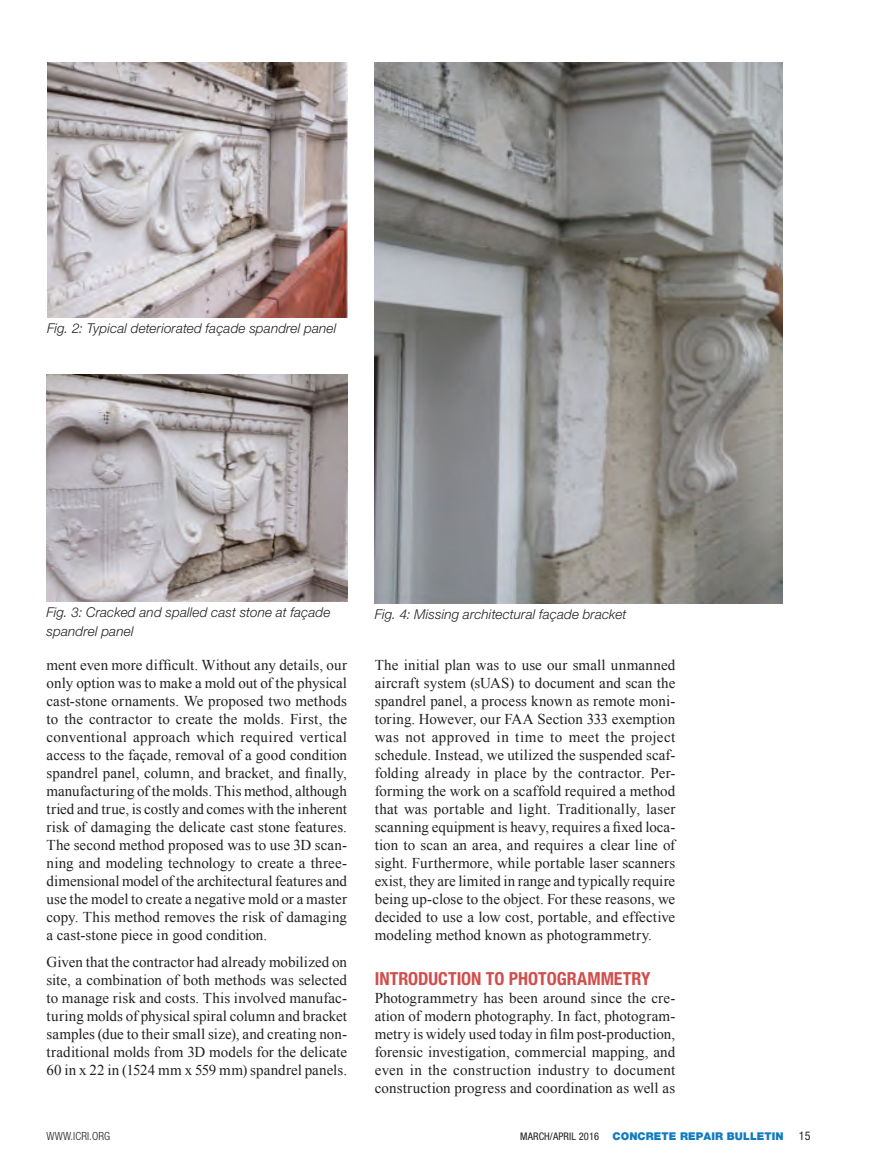
<style>
.page{position:relative;width:878px;height:1175px;background:#fff}
.page>*{position:absolute;margin:0;border:0;box-sizing:border-box;transform-origin:0 0}
.Body_text{font:700 condensed 18px "Helvetica Neue LT Std";color:#d24e4d}
.Body_text-2{font:15px/18px "Times New Roman";letter-spacing:.005em;color:#231f20;text-align:justify}
.Body_text-3{font:italic 300 13.5px/19.5px "Helvetica Neue LT Std";letter-spacing:.01em;color:#231f20}
.t1{font:condensed 12px "Helvetica Neue LT Std";color:#231f20}
.t2{font:300 condensed 11.25px "Helvetica Neue LT Std";letter-spacing:.01em;color:#231f20}
.t3{font:900 10.8px "Helvetica Neue LT Std";letter-spacing:.01em;color:#107bc1}
.s1{font-weight:400;font-stretch:condensed;font-size:10.5px;color:#231f20}
</style>
<div class="page">
<img style="left:375px;top:62px;width:407px;height:541px">
<img style="left:47px;top:62px;width:300px;height:256px">
<img style="left:46px;top:374px;width:301px;height:227px">
<p class="Body_text-3" style="left:47px;top:318px;width:291px">Fig. 2: Typical deteriorated façade spandrel panel</p>
<p class="Body_text-3" style="left:46px;top:602px;width:285px">Fig. 3: Cracked and spalled cast stone at façade spandrel panel</p>
<p class="Body_text-2" style="left:46px;top:656px;width:302px">ment even more difficult. Without any details, our only option was to make a mold out of the physical cast-stone ornaments. We proposed two methods to the contractor to create the molds. First, the conventional approach which required vertical access to the façade, removal of a good condition spandrel panel, column, and bracket, and finally, manufacturing of the molds. This method, although tried and true, is costly and comes with the inherent risk of damaging the delicate cast stone features.<br>The second method proposed was to use 3D scan&shy;ning and modeling technology to create a three&shy;dimensional model of the architectural features and use the model to create a negative mold or a master copy. This method removes the risk of damaging a cast-stone piece in good condition.</p>
<p class="Body_text-2" style="left:46px;top:953px;width:302px">Given that the contractor had already mobilized on site, a combination of both methods was selected to manage risk and costs. This involved manufac&shy;turing molds of physical spiral column and bracket samples (due to their small size), and creating non&shy;traditional molds from 3D models for the delicate 60 in x 22 in (1524 mm x 559 mm) spandrel panels.</p>
<p class="Body_text-3" style="left:375px;top:604px;width:253px">Fig. 4: Missing architectural façade bracket</p>
<p class="Body_text-2" style="left:375px;top:656px;width:302px">The initial plan was to use our small unmanned aircraft system (sUAS) to document and scan the spandrel panel, a process known as remote moni&shy;toring. However, our FAA Section 333 exemption was not approved in time to meet the project schedule. Instead, we utilized the suspended scaf&shy;folding already in place by the contractor. Per&shy;forming the work on a scaffold required a method that was portable and light. Traditionally, laser scanning equipment is heavy, requires a fixed loca&shy;tion to scan an area, and requires a clear line of sight. Furthermore, while portable laser scanners exist, they are limited in range and typically require being up-close to the object. For these reasons, we decided to use a low cost, portable, and effective modeling method known as photogrammetry.</p>
<p class="Body_text" style="left:375px;top:968px;width:277px">INTRODUCTION TO PHOTOGRAMMETRY</p>
<p class="Body_text-2" style="left:375px;top:989px;width:302px">Photogrammetry has been around since the cre&shy;ation of modern photography. In fact, photogram&shy;metry is widely used today in film post-production, forensic investigation, commercial mapping, and even in the construction industry to document construction progress and coordination as well as</p>
<p class="t2" style="left:46px;top:1129px;width:65px">WWW.ICRI.ORG</p>
<p class="t3" style="left:520px;top:1130px;width:265px"><span class="s1">MARCH/APRIL 2016</span> CONCRETE REPAIR BULLETIN</p>
<p class="t1" style="left:798px;top:1129px;width:13px">15</p>
</div>
